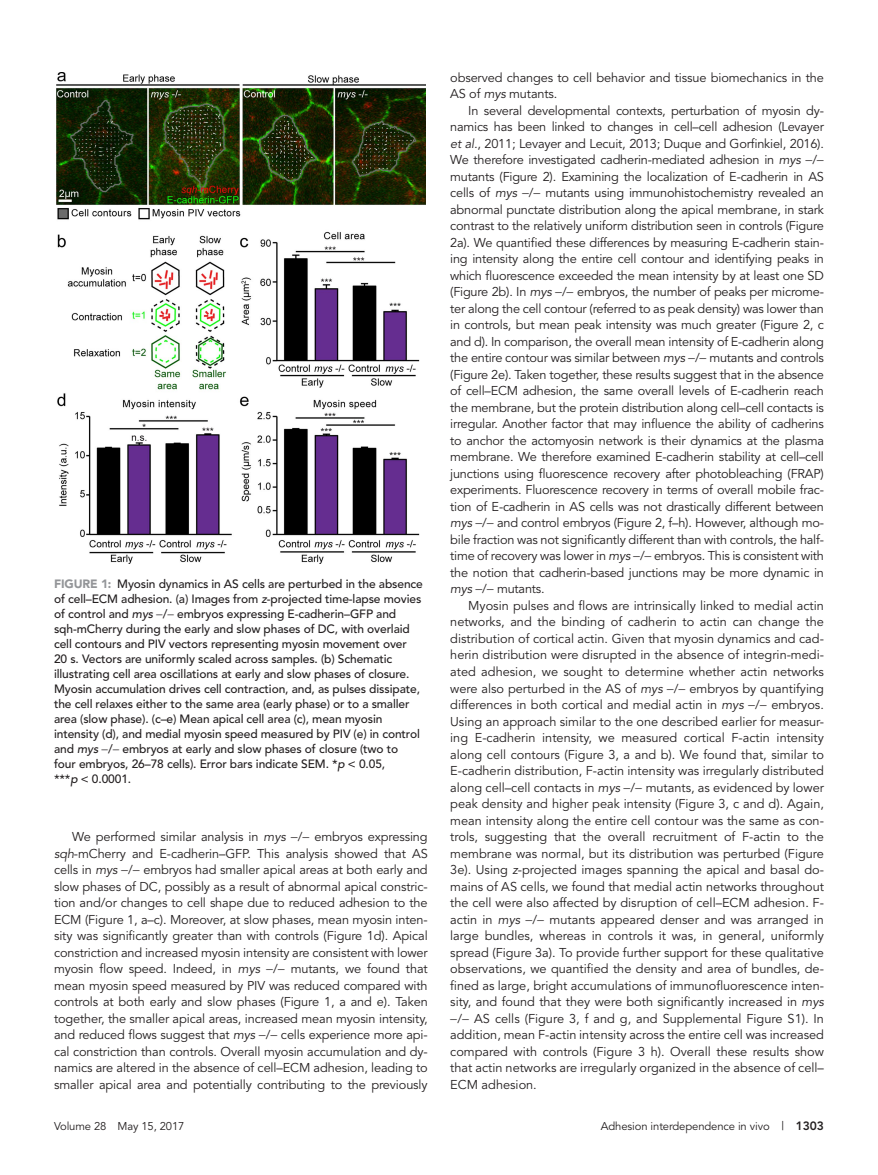
<style>
.page{position:relative;width:878px;height:1175px;background:#fff}
.page>*{position:absolute;margin:0;border:0;box-sizing:border-box;transform-origin:0 0}
.Para{font:12.75px/16.5px "Avenir";letter-spacing:-.01em;color:#231f20;text-align:justify}
.FigCaption{font:500 12px/15px "Avenir";letter-spacing:-.01em;color:#231f20}
.ParaFL{font:11.25px "Avenir";letter-spacing:-.01em;color:#231f20}
.s1{font-weight:900;color:#939598}
.s2{font-style:italic}
.s3{font-size:12px}
.s4{font-weight:800;font-size:12px}
</style>
<div class="page">
<img style="left:56px;top:72px;width:369px;height:491px">
<p class="FigCaption" style="left:54px;top:576px;width:370px"><span class="s1">FIGURE 1:</span> Myosin dynamics in AS cells are perturbed in the absence of cell–ECM adhesion. (a) Images from <span class="s2">z</span>-projected time-lapse movies of control and <span class="s2">mys</span> −/− embryos expressing E-cadherin–GFP and sqh-mCherry during the early and slow phases of DC, with overlaid cell contours and PIV vectors representing myosin movement over 20 s. Vectors are uniformly scaled across samples. (b) Schematic illustrating cell area oscillations at early and slow phases of closure.<br>Myosin accumulation drives cell contraction, and, as pulses dissipate, the cell relaxes either to the same area (early phase) or to a smaller area (slow phase). (c–e) Mean apical cell area (c), mean myosin intensity (d), and medial myosin speed measured by PIV (e) in control and <span class="s2">mys</span> −/− embryos at early and slow phases of closure (two to four embryos, 26–78 cells). Error bars indicate SEM. *<span class="s2">p</span> &lt; 0.05,<br>***<span class="s2">p</span> &lt; 0.0001.</p>
<p class="Para" style="left:54px;top:828px;width:375px;text-indent:18px">We performed similar analysis in <span class="s2">mys</span> −/− embryos expressing <span class="s2">sqh</span>-mCherry and E-cadherin–GFP. This analysis showed that AS cells in <span class="s2">mys</span> −/− embryos had smaller apical areas at both early and slow phases of DC, possibly as a result of abnormal apical constric&shy;tion and/or changes to cell shape due to reduced adhesion to the ECM (Figure 1, a–c). Moreover, at slow phases, mean myosin inten&shy;sity was significantly greater than with controls (Figure 1d). Apical constriction and increased myosin intensity are consistent with lower myosin flow speed. Indeed, in <span class="s2">mys</span> −/− mutants, we found that mean myosin speed measured by PIV was reduced compared with controls at both early and slow phases (Figure 1, a and e). Taken together, the smaller apical areas, increased mean myosin intensity, and reduced flows suggest that <span class="s2">mys</span> −/− cells experience more api&shy;cal constriction than controls. Overall myosin accumulation and dy&shy;namics are altered in the absence of cell–ECM adhesion, leading to smaller apical area and potentially contributing to the previously</p>
<p class="Para" style="left:450px;top:69px;width:375px">observed changes to cell behavior and tissue biomechanics in the<br>AS of <span class="s2">mys</span> mutants.</p>
<p class="Para" style="left:450px;top:102px;width:375px;text-indent:18px">In several developmental contexts, perturbation of myosin dy&shy;namics has been linked to changes in cell–cell adhesion (Levayer <span class="s2">et al.</span>, 2011; Levayer and Lecuit, 2013; Duque and Gorfinkiel, 2016).<br>We therefore investigated cadherin-mediated adhesion in <span class="s2">mys</span> −/− mutants (Figure 2). Examining the localization of E-cadherin in AS cells of <span class="s2">mys</span> −/− mutants using immunohistochemistry revealed an abnormal punctate distribution along the apical membrane, in stark contrast to the relatively uniform distribution seen in controls (Figure 2a). We quantified these differences by measuring E-cadherin stain&shy;ing intensity along the entire cell contour and identifying peaks in which fluorescence exceeded the mean intensity by at least one SD (Figure 2b). In <span class="s2">mys</span> −/− embryos, the number of peaks per microme&shy;ter along the cell contour (referred to as peak density) was lower than in controls, but mean peak intensity was much greater (Figure 2, c and d). In comparison, the overall mean intensity of E-cadherin along the entire contour was similar between <span class="s2">mys</span> −/− mutants and controls (Figure 2e). Taken together, these results suggest that in the absence of cell–ECM adhesion, the same overall levels of E-cadherin reach the membrane, but the protein distribution along cell–cell contacts is irregular. Another factor that may influence the ability of cadherins to anchor the actomyosin network is their dynamics at the plasma membrane. We therefore examined E-cadherin stability at cell–cell junctions using fluorescence recovery after photobleaching (FRAP) experiments. Fluorescence recovery in terms of overall mobile frac&shy;tion of E-cadherin in AS cells was not drastically different between <span class="s2">mys</span> −/− and control embryos (Figure 2, f–h). However, although mo&shy;bile fraction was not significantly different than with controls, the half&shy;time of recovery was lower in <span class="s2">mys</span> −/− embryos. This is consistent with the notion that cadherin-based junctions may be more dynamic in <span class="s2">mys</span> −/− mutants.</p>
<p class="Para" style="left:450px;top:597px;width:375px;text-indent:18px">Myosin pulses and flows are intrinsically linked to medial actin networks, and the binding of cadherin to actin can change the distribution of cortical actin. Given that myosin dynamics and cad&shy;herin distribution were disrupted in the absence of integrin-medi&shy;ated adhesion, we sought to determine whether actin networks were also perturbed in the AS of <span class="s2">mys</span> −/− embryos by quantifying differences in both cortical and medial actin in <span class="s2">mys</span> −/− embryos.<br>Using an approach similar to the one described earlier for measur&shy;ing E-cadherin intensity, we measured cortical F-actin intensity along cell contours (Figure 3, a and b). We found that, similar to E-cadherin distribution, F-actin intensity was irregularly distributed along cell–cell contacts in <span class="s2">mys</span> −/− mutants, as evidenced by lower peak density and higher peak intensity (Figure 3, c and d). Again, mean intensity along the entire cell contour was the same as con&shy;trols, suggesting that the overall recruitment of F-actin to the membrane was normal, but its distribution was perturbed (Figure 3e). Using <span class="s2">z</span>-projected images spanning the apical and basal do&shy;mains of AS cells, we found that medial actin networks throughout the cell were also affected by disruption of cell–ECM adhesion. F&shy;actin in <span class="s2">mys</span> −/− mutants appeared denser and was arranged in large bundles, whereas in controls it was, in general, uniformly spread (Figure 3a). To provide further support for these qualitative observations, we quantified the density and area of bundles, de&shy;fined as large, bright accumulations of immunofluorescence inten&shy;sity, and found that they were both significantly increased in <span class="s2">mys </span>−/− AS cells (Figure 3, f and g, and Supplemental Figure S1). In addition, mean F-actin intensity across the entire cell was increased compared with controls (Figure 3 h). Overall these results show that actin networks are irregularly organized in the absence of cell– ECM adhesion.</p>
<p class="ParaFL" style="left:54px;top:1119px;width:132px">Volume 28 May 15, 2017</p>
<p class="ParaFL" style="left:601px;top:1119px;width:224px">Adhesion interdependence in vivo <span class="s3">|</span> <span class="s4">1303</span></p>
</div>
